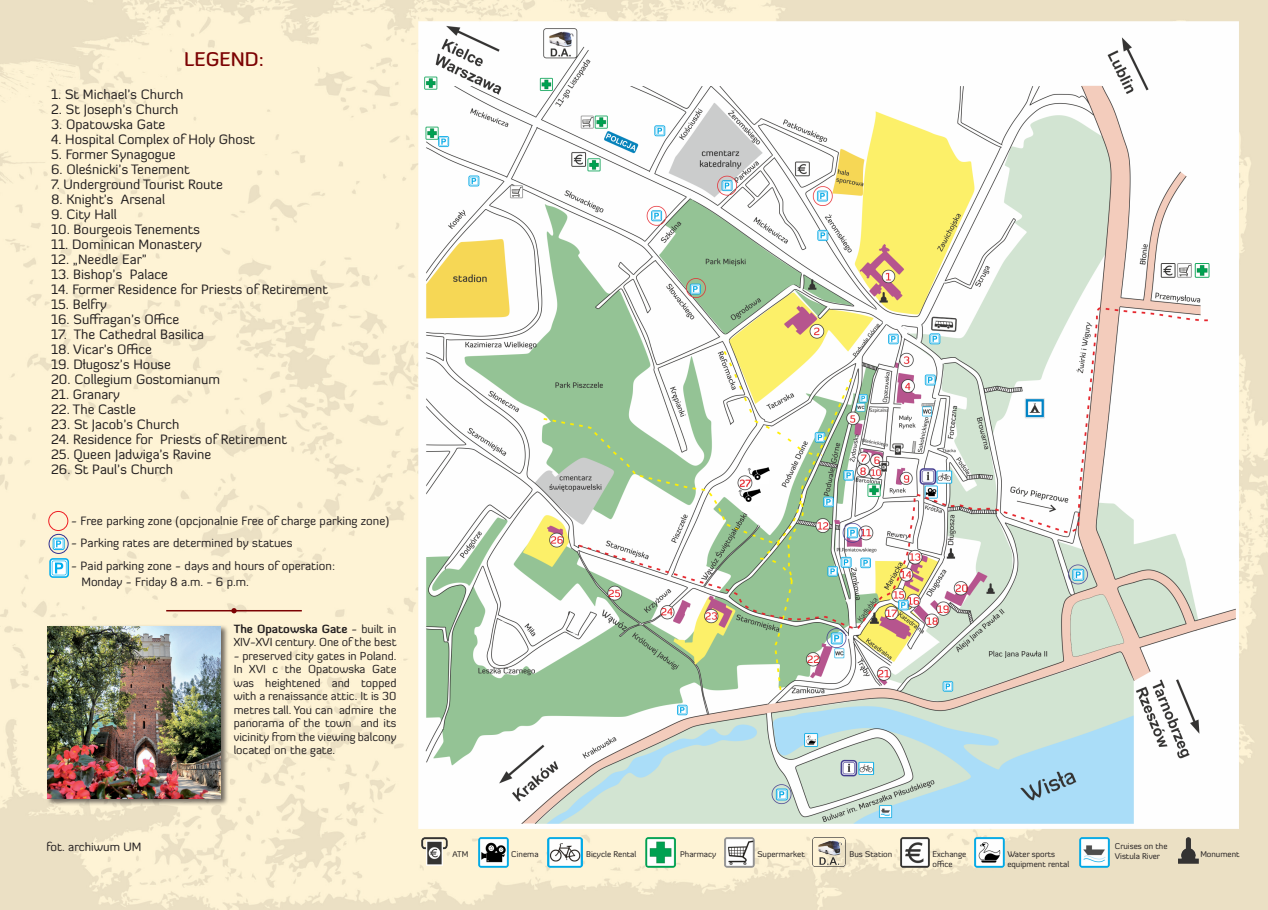
<style>
.page{position:relative;width:1268px;height:910px;background:#fff}
.page>*{position:absolute;margin:0;border:0;box-sizing:border-box;transform-origin:0 0}
.t1{font:500 19.5px "Diavlo";color:#7c0203}
.t2{font:13.5px "Diavlo";color:#231f20}
.t3{font:12px "Diavlo";color:#231f20}
.t4{font:11.55px/13.5px "Diavlo";color:#231f20}
.t5{font:8.25px/9.9px "Diavlo";color:#231f20}
.s1{font-weight:700}
</style>
<div class="page">
<img style="left:0;top:0;width:1267px;height:910px">
<div style="left:46px;top:624px;width:182px;height:182px;background:#231f20;opacity:.65"></div>
<img style="left:48px;top:626px;width:173px;height:172px">
<hr style="left:166px;top:610px;width:136px;height:1px;background:#7c0203">
<svg style="left:231px;top:608px;width:6px;height:5px"></svg>
<svg style="left:49px;top:558px;width:20px;height:20px"></svg>
<svg style="left:51px;top:560px;width:16px;height:16px"></svg>
<div style="left:52px;top:561px;width:15px;height:14px;background:#70d1f6;border-radius:2px"></div>
<div style="left:52px;top:561px;width:14px;height:14px;background:#fff"></div>
<svg style="left:55px;top:562px;width:9px;height:11px"></svg>
<img style="left:421px;top:838px;width:26px;height:27px">
<img style="left:1178px;top:838px;width:20px;height:26px">
<img style="left:478px;top:838px;width:30px;height:29px">
<img style="left:547px;top:838px;width:36px;height:29px">
<img style="left:645px;top:838px;width:30px;height:29px">
<img style="left:724px;top:838px;width:30px;height:29px">
<img style="left:812px;top:838px;width:33px;height:28px">
<img style="left:899px;top:838px;width:30px;height:29px">
<img style="left:974px;top:838px;width:29px;height:29px">
<img style="left:1079px;top:838px;width:30px;height:29px">
<img style="left:418px;top:21px;width:820px;height:807px">
<div style="left:49px;top:534px;width:19px;height:20px;border:1px solid #2e3092;border-radius:50%"></div>
<div style="left:48px;top:511px;width:20px;height:20px;border:1px solid #ee1d23;border-radius:50%"></div>
<svg style="left:53px;top:538px;width:12px;height:12px"></svg>
<svg style="left:54px;top:539px;width:10px;height:10px"></svg>
<div style="left:54px;top:539px;width:9px;height:9px;background:#80d6f6"></div>
<svg style="left:55px;top:540px;width:8px;height:8px"></svg>
<svg style="left:56px;top:540px;width:6px;height:7px"></svg>
<p class="t1" style="left:184px;top:47px;width:81px">LEGEND:</p>
<p class="t2" style="left:51px;top:85px;width:134px">1. St Michael’s Church</p>
<p class="t2" style="left:51px;top:100px;width:129px">2. St Joseph’s Church</p>
<p class="t2" style="left:51px;top:115px;width:116px">3. Opatowska Gate</p>
<p class="t2" style="left:51px;top:130px;width:205px">4. Hospital Complex of Holy Ghost</p>
<p class="t2" style="left:51px;top:145px;width:126px">5. Former Synagogue</p>
<p class="t2" style="left:51px;top:160px;width:140px">6. Oleśnicki’s Tenement</p>
<p class="t2" style="left:51px;top:175px;width:173px">7. Underground Tourist Route</p>
<p class="t2" style="left:51px;top:190px;width:115px">8. Knight’s Arsenal</p>
<p class="t2" style="left:51px;top:205px;width:67px">9. City Hall</p>
<p class="t2" style="left:51px;top:220px;width:150px">10. Bourgeois Tenements</p>
<p class="t2" style="left:51px;top:235px;width:152px">11. Dominican Monastery</p>
<p class="t2" style="left:51px;top:250px;width:97px">12. „Needle Ear”</p>
<p class="t2" style="left:51px;top:265px;width:118px">13. Bishop’s Palace</p>
<p class="t2" style="left:51px;top:280px;width:278px">14. Former Residence for Priests of Retirement</p>
<p class="t2" style="left:51px;top:295px;width:57px">15. Belfry</p>
<p class="t2" style="left:51px;top:310px;width:130px">16. Suffragan’s Office</p>
<p class="t2" style="left:51px;top:325px;width:154px">17. The Cathedral Basilica</p>
<p class="t2" style="left:51px;top:340px;width:103px">18. Vicar’s Office</p>
<p class="t2" style="left:51px;top:355px;width:121px">19. Długosz’s House</p>
<p class="t2" style="left:51px;top:370px;width:170px">20. Collegium Gostomianum</p>
<p class="t2" style="left:51px;top:385px;width:70px">21. Granary</p>
<p class="t2" style="left:51px;top:400px;width:86px">22. The Castle</p>
<p class="t2" style="left:51px;top:415px;width:130px">23. St Jacob’s Church</p>
<p class="t2" style="left:51px;top:430px;width:237px">24. Residence for Priests of Retirement</p>
<p class="t2" style="left:51px;top:445px;width:162px">25. Queen Jadwiga’s Ravine</p>
<p class="t2" style="left:51px;top:460px;width:124px">26. St Paul’s Church</p>
<p class="t3" style="left:71px;top:513px;width:319px">- Free parking zone (opcjonalnie Free of charge parking zone)</p>
<p class="t3" style="left:71px;top:536px;width:223px">- Parking rates are determined by statues</p>
<p class="t3" style="left:71px;top:558px;width:265px">- Paid parking zone - days and hours of operation:</p>
<p class="t3" style="left:81px;top:575px;width:169px">Monday - Friday 8 a.m. - 6 p.m.</p>
<p class="t3" style="left:46px;top:839px;width:96px">fot. archiwum UM</p>
<p class="t4" style="left:234px;top:622px;width:164px"><span class="s1">The Opatowska Gate</span> - built in<br>XIV-XVI century. One of the best</p>
<p class="t4" style="left:234px;top:649px;width:164px;text-align:justify">- preserved city gates in Poland.<br>In XVI c the Opatowska Gate was heightened and topped with a renaissance attic. It is 30 metres tall. You can admire the panorama of the town and its vicinity from the viewing balcony located on the gate.</p>
<p class="t5" style="left:452px;top:849px;width:17px">ATM</p>
<p class="t5" style="left:511px;top:849px;width:29px">Cinema</p>
<p class="t5" style="left:586px;top:849px;width:52px">Bicycle Rental</p>
<p class="t5" style="left:680px;top:849px;width:38px">Pharmacy</p>
<p class="t5" style="left:757px;top:849px;width:49px">Supermarket</p>
<p class="t5" style="left:849px;top:849px;width:44px">Bus Station</p>
<p class="t5" style="left:932px;top:849px;width:35px">Exchange</p>
<p class="t5" style="left:1199px;top:849px;width:41px">Monument</p>
<p class="t5" style="left:932px;top:859px;width:22px">office</p>
<p class="t5" style="left:1007px;top:849px;width:63px">Water sports equipment rental</p>
<p class="t5" style="left:1114px;top:841px;width:54px">Cruises on the<br>Vistula River</p>
</div>
